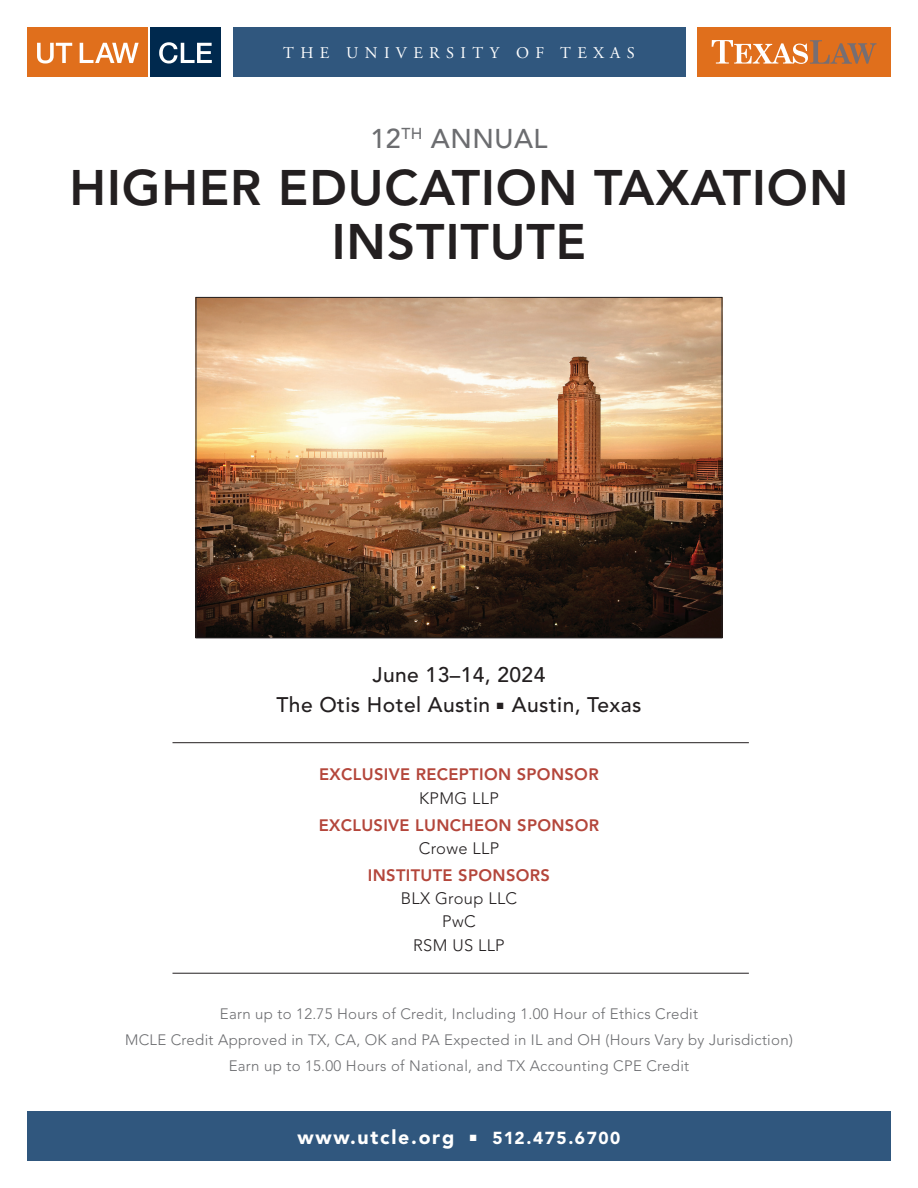
<style>
.page{position:relative;width:918px;height:1188px;background:#fff}
.page>*{position:absolute;margin:0;border:0;box-sizing:border-box;transform-origin:0 0}
.t1{font:800 49.5px/54px "Avenir LT Std";letter-spacing:.02em;color:#231f20;text-align:center}
.t2{font:500 27px "Avenir LT Std";letter-spacing:.02em;color:#6c6d70}
.t3{font:500 21px/30px "Avenir LT Std";letter-spacing:.02em;color:#231f20;text-align:center}
.t4{font:900 19.5px "Avenir LT Std";letter-spacing:.09em;color:#fff}
.t5{font:800 16.5px "Avenir LT Std";letter-spacing:.02em;color:#b4463b}
.t6{font:300 16.5px/23.2px "Avenir LT Std";letter-spacing:.02em;color:#231f20;text-align:center}
.t7{font:16.35px "Adobe Garamond Pro";letter-spacing:.39em;color:#fff}
.t8{font:300 15px/26.2px "Avenir LT Std";letter-spacing:.02em;color:#6c6d70;text-align:center}
.s1{font-size:17.25px}
</style>
<div class="page">
<div style="left:27px;top:1112px;width:864px;height:49px;background:#30577e"></div>
<img style="left:198px;top:299px;width:522px;height:337px">
<hr style="left:172px;top:973px;width:577px;height:1px;background:#231f20">
<hr style="left:172px;top:742px;width:577px;height:1px;background:#231f20">
<div style="left:233px;top:27px;width:452px;height:50px;background:#30577e"></div>
<div style="left:697px;top:27px;width:194px;height:50px;background:#e06f1c"></div>
<svg style="left:712px;top:40px;width:165px;height:24px"></svg>
<div style="left:150px;top:27px;width:71px;height:50px;background:#00294e"></div>
<div style="left:27px;top:27px;width:121px;height:50px;background:#e06f1c"></div>
<svg style="left:37px;top:43px;width:35px;height:21px"></svg>
<svg style="left:80px;top:43px;width:59px;height:20px"></svg>
<svg style="left:159px;top:42px;width:53px;height:22px"></svg>
<p class="t7" style="left:283px;top:43px;width:353px">THE UNIVERSITY OF TEXAS</p>
<h2 class="t2" style="left:370px;top:123px;width:179px">12<sup>TH</sup> ANNUAL</h2>
<h1 class="t1" style="left:69px;top:161px;width:781px">HIGHER EDUCATION TAXATION<br>INSTITUTE</h1>
<h3 class="t3" style="left:277px;top:660px;width:366px">June 13–14, 2024<br>The Otis Hotel Austin ■ Austin, Texas</h3>
<p class="t5" style="left:319px;top:765px;width:281px">EXCLUSIVE RECEPTION SPONSOR</p>
<p class="t6" style="left:419px;top:787px;width:81px">KPMG LLP</p>
<p class="t5" style="left:319px;top:815px;width:282px">EXCLUSIVE LUNCHEON SPONSOR</p>
<p class="t6" style="left:419px;top:837px;width:82px">Crowe LLP</p>
<p class="t5" style="left:368px;top:865px;width:184px">INSTITUTE SPONSORS</p>
<p class="t6" style="left:401px;top:887px;width:118px">BLX Group LLC<br>PwC<br>RSM US LLP</p>
<p class="t8" style="left:125px;top:1001px;width:669px">Earn up to 12.75 Hours of Credit, Including 1.00 Hour of Ethics Credit<br>MCLE Credit Approved in TX, CA, OK and PA Expected in IL and OH (Hours Vary by Jurisdiction)<br>Earn up to 15.00 Hours of National, and TX Accounting CPE Credit</p>
<h3 class="t4" style="left:297px;top:1125px;width:325px">www.utcle.org ■ <span class="s1">512.475.6700</span></h3>
</div>
